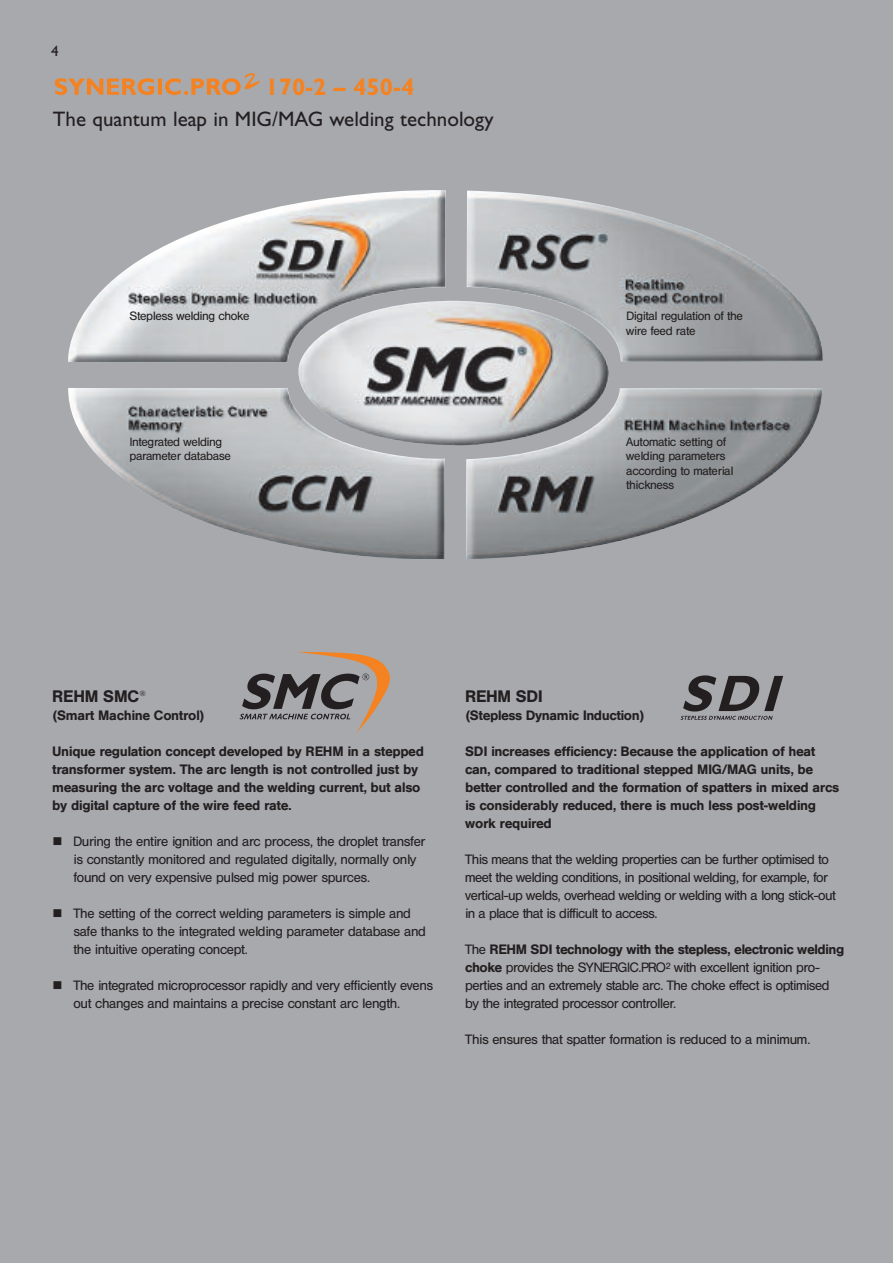
<style>
.page{position:relative;width:893px;height:1263px;background:#fff}
.page>*{position:absolute;margin:0;border:0;box-sizing:border-box;transform-origin:0 0}
.t1{font:700 24px "Gill Sans";color:#f58220}
.t2{font:21px "Gill Sans";color:#231f20}
.t3{font:16.5px "Hel Med";letter-spacing:-.005em;color:#231f20}
.t4{font:15px "Gill Sans";color:#231f20}
.t5{font:13.5px/18px "Hel Reg";letter-spacing:-.005em;color:#231f20}
.t6{font:13.5px/18px "Hel Med";color:#231f20}
.t7{font:12px/14.4px "Hel Reg";color:#231f20}
.s1{font-family:"Hel Reg"}
.s2{font-family:"Hel Med"}
</style>
<div class="page">
<div style="left:0;top:564px;width:893px;height:699px;background:#a8a9ad"></div>
<div style="left:0;top:0;width:893px;height:166px;background:#a8a9ad"></div>
<svg style="left:55px;top:73px;width:205px;height:22px"></svg>
<svg style="left:240px;top:652px;width:150px;height:80px"></svg>
<div style="left:0;top:165px;width:893px;height:454px;background:#a8a9ad"></div>
<img style="left:68px;top:190px;width:755px;height:369px">
<svg style="left:681px;top:675px;width:102px;height:45px"></svg>
<p class="t4" style="left:51px;top:45px;width:9px">4</p>
<h1 class="t1" style="left:266px;top:78px;width:150px">170-2 – 450-4</h1>
<h2 class="t2" style="left:53px;top:111px;width:442px">The quantum leap in MIG/MAG welding technology</h2>
<p class="t7" style="left:130px;top:310px;width:121px">Stepless welding choke</p>
<p class="t7" style="left:627px;top:310px;width:118px">Digital regulation of the wire feed rate</p>
<p class="t7" style="left:130px;top:435px;width:102px">Integrated welding parameter database</p>
<p class="t7" style="left:627px;top:435px;width:108px">Automatic setting of welding parameters according to material thickness</p>
<p class="t3" style="left:53px;top:690px;width:96px">REHM SMC <sup>®</sup></p>
<p class="t6" style="left:53px;top:707px;width:154px">(Smart Machine Control)</p>
<p class="t6" style="left:53px;top:743px;width:373px">Unique regulation concept developed by REHM in a stepped transformer system. The arc length is not controlled just by measuring the arc voltage and the welding current, but also by digital capture of the wire feed rate.</p>
<p class="t5" style="left:74px;top:833px;width:353px;text-indent:-21px">■ During the entire ignition and arc process, the droplet transfer is constantly monitored and regulated digitally, normally only found on very expensive pulsed mig power spurces.</p>
<p class="t5" style="left:74px;top:905px;width:354px;text-indent:-21px">■ The setting of the correct welding parameters is simple and safe thanks to the integrated welding parameter database and the intuitive operating concept.</p>
<p class="t5" style="left:74px;top:977px;width:361px;text-indent:-21px">■ The integrated microprocessor rapidly and very efficiently evens out changes and maintains a precise constant arc length.</p>
<p class="t3" style="left:465px;top:690px;width:79px">REHM SDI</p>
<p class="t6" style="left:465px;top:707px;width:180px">(Stepless Dynamic Induction)</p>
<p class="t6" style="left:465px;top:743px;width:375px">SDI increases efficiency: Because the application of heat can, compared to traditional stepped MIG/MAG units, be better controlled and the formation of spatters in mixed arcs is considerably reduced, there is much less post-welding work required</p>
<p class="t5" style="left:465px;top:851px;width:372px">This means that the welding properties can be further optimised to meet the welding conditions, in positional welding, for example, for vertical-up welds, overhead welding or welding with a long stick-out in a place that is difficult to access.</p>
<p class="t6" style="left:465px;top:941px;width:380px"><span class="s1">The</span> REHM SDI technology with the stepless, electronic welding</p>
<p class="t5" style="left:465px;top:959px;width:365px"><span class="s2">choke</span> provides the SYNERGIC.PRO<sup>2</sup> with excellent ignition pro&shy;perties and an extremely stable arc. The choke effect is optimised by the integrated processor controller.</p>
<p class="t5" style="left:465px;top:1031px;width:346px">This ensures that spatter formation is reduced to a minimum.</p>
</div>
